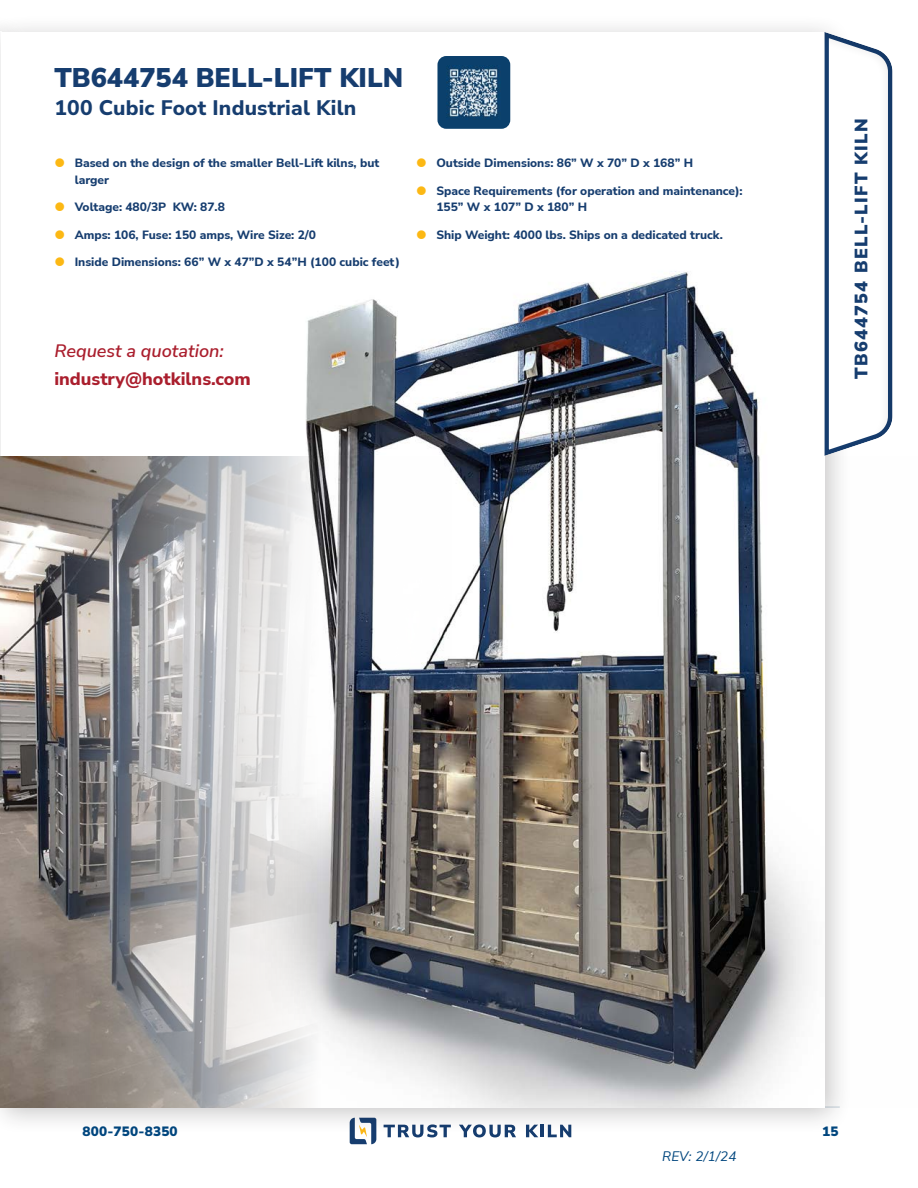
<style>
.page{position:relative;width:918px;height:1188px;background:#fff}
.page>*{position:absolute;margin:0;border:0;box-sizing:border-box;transform-origin:0 0}
.A-Large_Header{font:900 27px "Nunito Sans";color:#163d6f}
.A-Major_Heading{font:800 21px "Nunito Sans";letter-spacing:.01em;color:#163d6f}
.A-Bullet_Points{font:800 18px "Nunito Sans";color:#aa1e2d}
.A-Major_Heading-2{font:900 18px "Nunito Sans";letter-spacing:.07em;color:#163d6f}
.A-Bullet_Points-2{font:italic 600 18px "Nunito Sans";color:#aa1e2d}
.t1{font:900 13.5px "Nunito Sans";letter-spacing:.015em;color:#00467e}
.t2{font:italic 13.5px "Nunito Sans";color:#00467e}
.t3{font:800 12px/16.5px "Nunito Sans";color:#163d6f}
</style>
<div class="page">
<svg style="left:350px;top:1135px;width:26px;height:9px"></svg>
<svg style="left:387px;top:1135px;width:60px;height:2px"></svg>
<svg style="left:463px;top:1135px;width:53px;height:2px"></svg>
<svg style="left:526px;top:1135px;width:12px;height:2px"></svg>
<hr style="left:540px;top:1125px;width:4px;height:12px;background:#163d6f">
<svg style="left:548px;top:1135px;width:23px;height:2px"></svg>
<div style="left:0;top:14px;width:852px;height:1121px;background:#231f20;opacity:.25"></div>
<div style="left:1px;top:32px;width:823px;height:1075px;background:#fff"></div>
<div style="left:437px;top:56px;width:73px;height:73px;background:#0b406c;border-radius:9px"></div>
<img style="left:446px;top:65px;width:52px;height:52px">
<div style="left:822px;top:29px;width:71px;height:428px;background:#231f20;opacity:.1"></div>
<img style="left:0;top:456px;width:250px;height:651px">
<img style="left:250px;top:259px;width:574px;height:848px">
<p class="A-Large_Header" style="left:54px;top:58px;width:350px">TB644754 BELL-LIFT KILN</p>
<p class="A-Major_Heading" style="left:54px;top:93px;width:304px">100 Cubic Foot Industrial Kiln</p>
<p class="t3" style="left:75px;top:155px;width:306px">Based on the design of the smaller Bell-Lift kilns, but larger</p>
<p class="t3" style="left:75px;top:198px;width:152px">Voltage: 480/3P KW: 87.8</p>
<p class="t3" style="left:75px;top:226px;width:243px">Amps: 106, Fuse: 150 amps, Wire Size: 2/0</p>
<p class="t3" style="left:75px;top:253px;width:327px">Inside Dimensions: 66” W x 47”D x 54”H (100 cubic feet)</p>
<p class="A-Bullet_Points-2" style="left:54px;top:338px;width:171px">Request a quotation:</p>
<p class="A-Bullet_Points" style="left:54px;top:366px;width:198px">industry@hotkilns.com</p>
<p class="t3" style="left:436px;top:155px;width:258px">Outside Dimensions: 86” W x 70” D x 168” H</p>
<p class="t3" style="left:436px;top:182px;width:308px">Space Requirements (for operation and maintenance):<br>155” W x 107” D x 180” H</p>
<p class="t3" style="left:436px;top:226px;width:288px">Ship Weight: 4000 lbs. Ships on a dedicated truck.</p>
<p class="A-Major_Heading-2" style="left:848px;top:379px;width:262px;rotate:-90deg">TB644754 BELL-LIFT KILN</p>
<p class="t1" style="left:82px;top:1121px;width:97px">800-750-8350</p>
<p class="t1" style="left:822px;top:1121px;width:18px">15</p>
<p class="t2" style="left:662px;top:1147px;width:76px">REV: 2/1/24</p>
</div>
